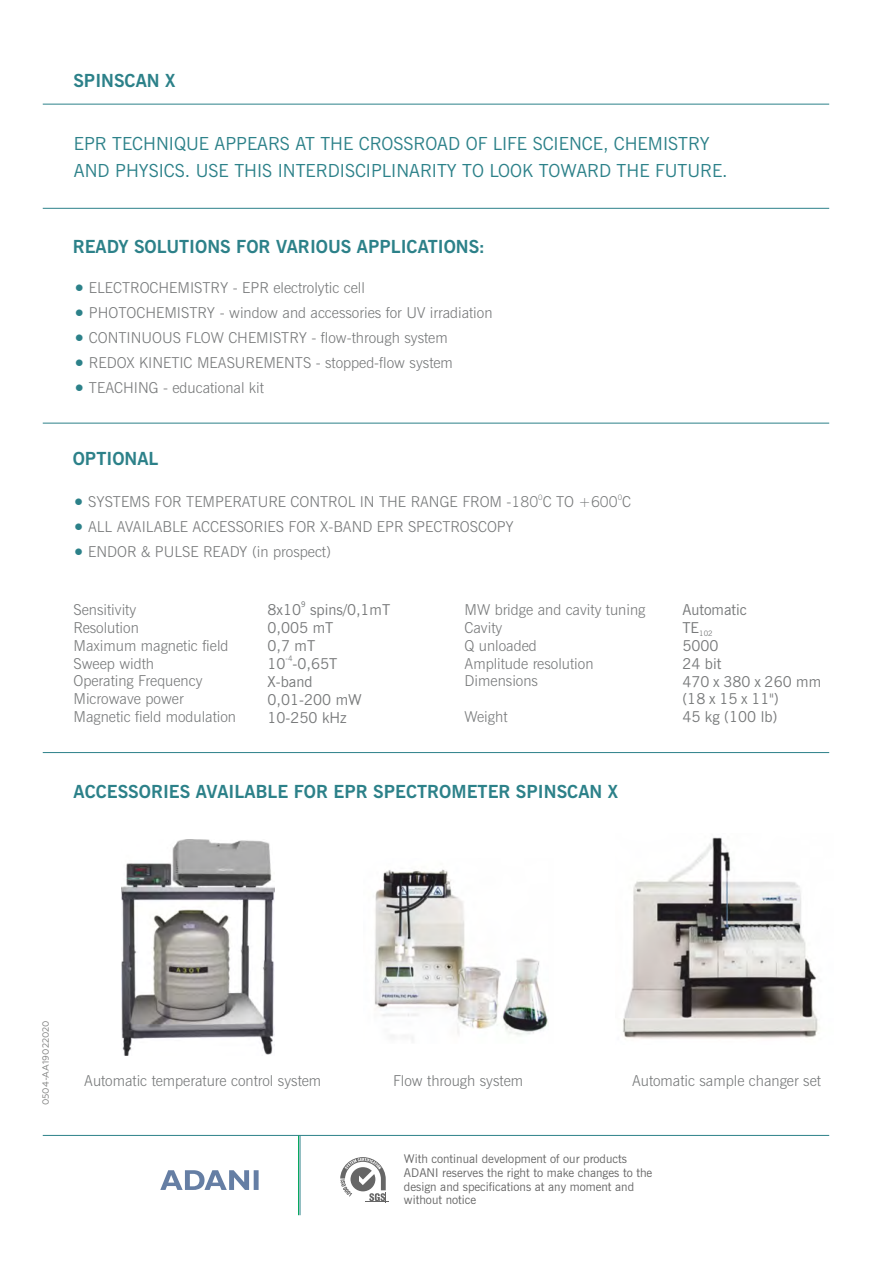
<style>
.page{position:relative;width:893px;height:1263px;background:#fff}
.page>*{position:absolute;margin:0;border:0;box-sizing:border-box;transform-origin:0 0}
.t1{font:18px/26.7px "News Gothic BT";color:#2c8189}
.t2{font:700 18px "News Gothic BT";color:#2c8189}
.t3{font:300 15px/17.9px "News Gothic BT";color:#787a7b}
.t4{font:15px/18px "News Gothic BT";color:#787a7b}
.t5{font:12px/13.6px "News Gothic BT";color:#666}
.t6{font:9px "Geometria";color:#818281}
.t7{font:7.5px "News Gothic BT";color:#787a7b}
.t8{font:300 7.5px "News Gothic BT";color:#787a7b}
.t9{font:7.5px "Microsoft Ya Hei";color:#787a7b}
</style>
<div class="page">
<hr style="left:43px;top:1135px;width:786px;height:1px;background:#2c8189">
<hr style="left:298px;top:1135px;width:1px;height:80px;background:#00a759">
<hr style="left:300px;top:1135px;width:1px;height:80px;background:#2c8189">
<svg style="left:160px;top:1170px;width:99px;height:20px"></svg>
<svg style="left:340px;top:1157px;width:48px;height:46px"></svg>
<hr style="left:43px;top:104px;width:786px;height:1px;background:#2c8189">
<hr style="left:43px;top:423px;width:786px;height:1px;background:#2c8189">
<hr style="left:43px;top:208px;width:786px;height:1px;background:#2c8189">
<img style="left:121px;top:839px;width:154px;height:216px">
<img style="left:374px;top:869px;width:175px;height:171px">
<img style="left:623px;top:837px;width:196px;height:202px">
<hr style="left:43px;top:752px;width:786px;height:1px;background:#2c8189">
<p class="t2" style="left:73px;top:74px;width:104px">SPINSCAN X</p>
<p class="t1" style="left:74px;top:132px;width:655px">EPR TECHNIQUE APPEARS AT THE CROSSROAD OF LIFE SCIENCE, CHEMISTRY<br>AND PHYSICS. USE THIS INTERDISCIPLINARITY TO LOOK TOWARD THE FUTURE.</p>
<p class="t2" style="left:73px;top:239px;width:414px">READY SOLUTIONS FOR VARIOUS APPLICATIONS:</p>
<p class="t3" style="left:89px;top:277px;width:405px;line-height:24.9px">ELECTROCHEMISTRY - EPR electrolytic cell PHOTOCHEMISTRY - window and accessories for UV irradiation CONTINUOUS FLOW CHEMISTRY - flow-through system REDOX KINETIC MEASUREMENTS - stopped-flow system TEACHING - educational kit</p>
<p class="t2" style="left:73px;top:452px;width:87px">OPTIONAL</p>
<p class="t8" style="left:538px;top:494px;width:6px">0</p>
<p class="t8" style="left:618px;top:494px;width:6px">0</p>
<p class="t3" style="left:88px;top:491px;width:544px;line-height:24.9px">SYSTEMS FOR TEMPERATURE CONTROL IN THE RANGE FROM -180 C TO +600 C<br>ALL AVAILABLE ACCESSORIES FOR X-BAND EPR SPECTROSCOPY<br>ENDOR &amp; PULSE READY (in prospect)</p>
<p class="t3" style="left:73px;top:602px;width:164px">Sensitivity<br>Resolution<br>Maximum magnetic field<br>Sweep width<br>Operating Frequency<br>Microwave power<br>Magnetic field modulation</p>
<p class="t9" style="left:301px;top:601px;width:6px">9</p>
<p class="t4" style="left:268px;top:602px;width:124px">8x10 spins/0,1mT<br>0,005 mT<br>0,7 mT</p>
<p class="t7" style="left:286px;top:656px;width:8px">-4</p>
<p class="t4" style="left:268px;top:656px;width:96px">10 -0,65T<br>X-band<br>0,01-200 mW<br>10-250 kHz</p>
<p class="t3" style="left:465px;top:602px;width:182px">MW bridge and cavity tuning<br>Cavity<br>Q unloaded<br>Amplitude resolution<br>Dimensions</p>
<p class="t3" style="left:465px;top:709px;width:44px">Weight</p>
<p class="t2" style="left:74px;top:784px;width:546px">ACCESSORIES AVAILABLE FOR EPR SPECTROMETER SPINSCAN X</p>
<p class="t4" style="left:682px;top:602px;width:66px">Automatic</p>
<p class="t7" style="left:682px;top:630px;width:32px"><sup>TE</sup>102</p>
<p class="t4" style="left:682px;top:638px;width:140px">5000<br>24 bit<br>470 x 380 x 260 mm (18 x 15 x 11")<br>45 kg (100 lb)</p>
<p class="t6" style="left:42px;top:1105px;width:87px;rotate:-90deg">0504-AA19022020</p>
<p class="t3" style="left:84px;top:1073px;width:239px">Automatic temperature control system</p>
<p class="t3" style="left:393px;top:1073px;width:132px">Flow through system</p>
<p class="t3" style="left:632px;top:1073px;width:190px">Automatic sample changer set</p>
<p class="t5" style="left:404px;top:1153px;width:250px">With continual development of our products ADANI reserves the right to make changes to the design and specifications at any moment and without notice</p>
</div>
